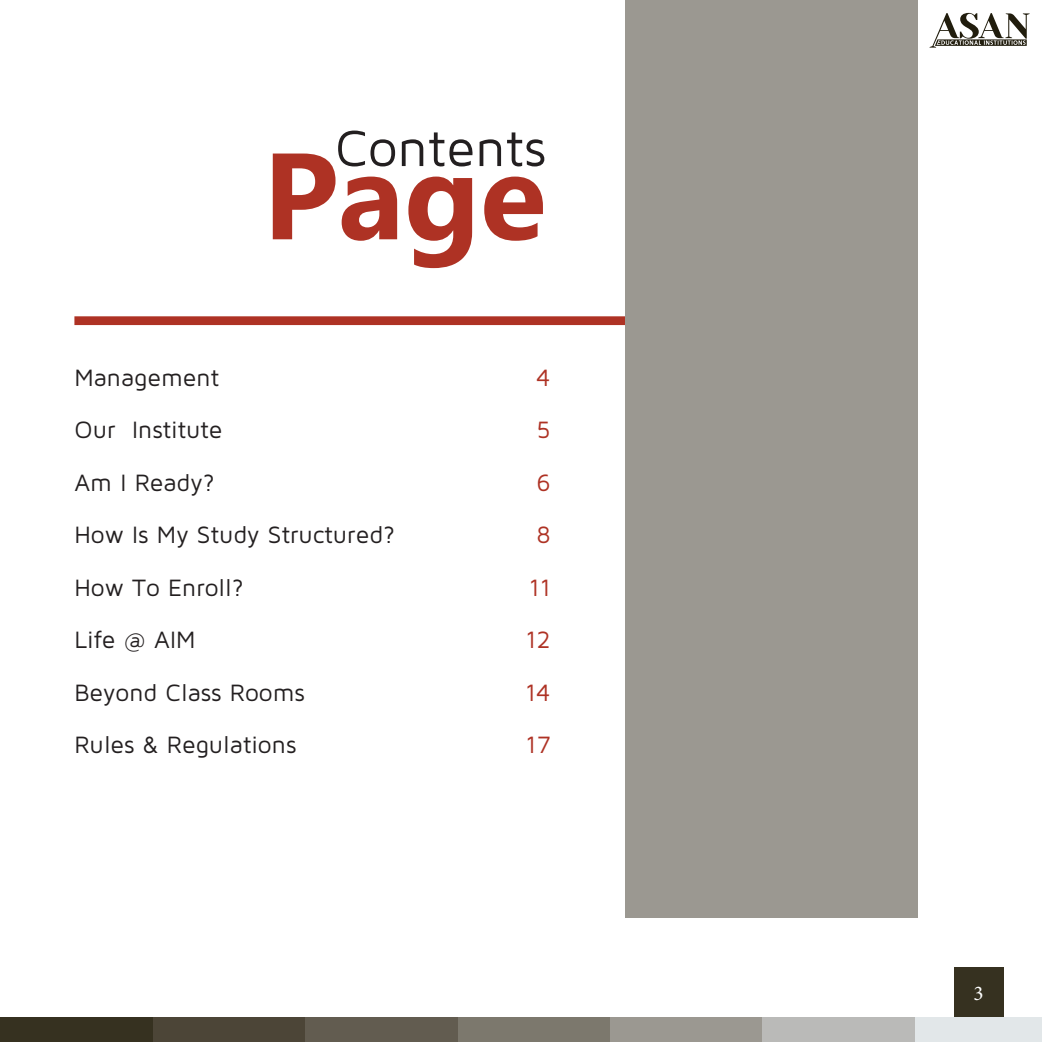
<style>
.page{position:relative;width:1042px;height:1042px;background:#fff}
.page>*{position:absolute;margin:0;border:0;box-sizing:border-box;transform-origin:0 0}
.t1{font:700 122.5px "Segoe UI";color:#ae3224}
.t2{font:52.5px "Maven Pro";color:#231f20}
.t3{font:24.5px/52.5px "Maven Pro";color:#231f20}
.t4{font:24.5px/52.5px "Maven Pro";color:#ae3224;text-align:center}
.t5{font:21px "Minion Pro";color:#fff}
</style>
<div class="page">
<svg style="left:929px;top:13px;width:100px;height:35px"></svg>
<div style="left:74px;top:316px;width:559px;height:9px;background:#ae3224"></div>
<div style="left:625px;top:0;width:293px;height:918px;background:#9b9891"></div>
<div style="left:914px;top:1017px;width:128px;height:25px;background:#e2e7e9"></div>
<div style="left:762px;top:1017px;width:152px;height:25px;background:#babab8"></div>
<div style="left:609px;top:1017px;width:153px;height:25px;background:#9b9891"></div>
<div style="left:457px;top:1017px;width:152px;height:25px;background:#7c786d"></div>
<div style="left:305px;top:1017px;width:152px;height:25px;background:#625c50"></div>
<div style="left:152px;top:1017px;width:153px;height:25px;background:#4c4537"></div>
<div style="left:0;top:1017px;width:152px;height:25px;background:#363120"></div>
<div style="left:953px;top:967px;width:50px;height:50px;background:#363120"></div>
<h2 class="t2" style="left:335px;top:132px;width:213px">Contents</h2>
<h1 class="t1" style="left:263px;top:149px;width:285px">Page</h1>
<p class="t3" style="left:74px;top:353px;width:322px">Management<br>Our Institute<br>Am I Ready?<br>How Is My Study Structured?<br>How To Enroll?<br>Life @ AIM<br>Beyond Class Rooms<br>Rules &amp; Regulations</p>
<p class="t4" style="left:525px;top:353px;width:27px">4<br>5<br>6<br>8<br>11<br>12<br>14<br>17</p>
<p class="t5" style="left:973px;top:980px;width:12px">3</p>
</div>
